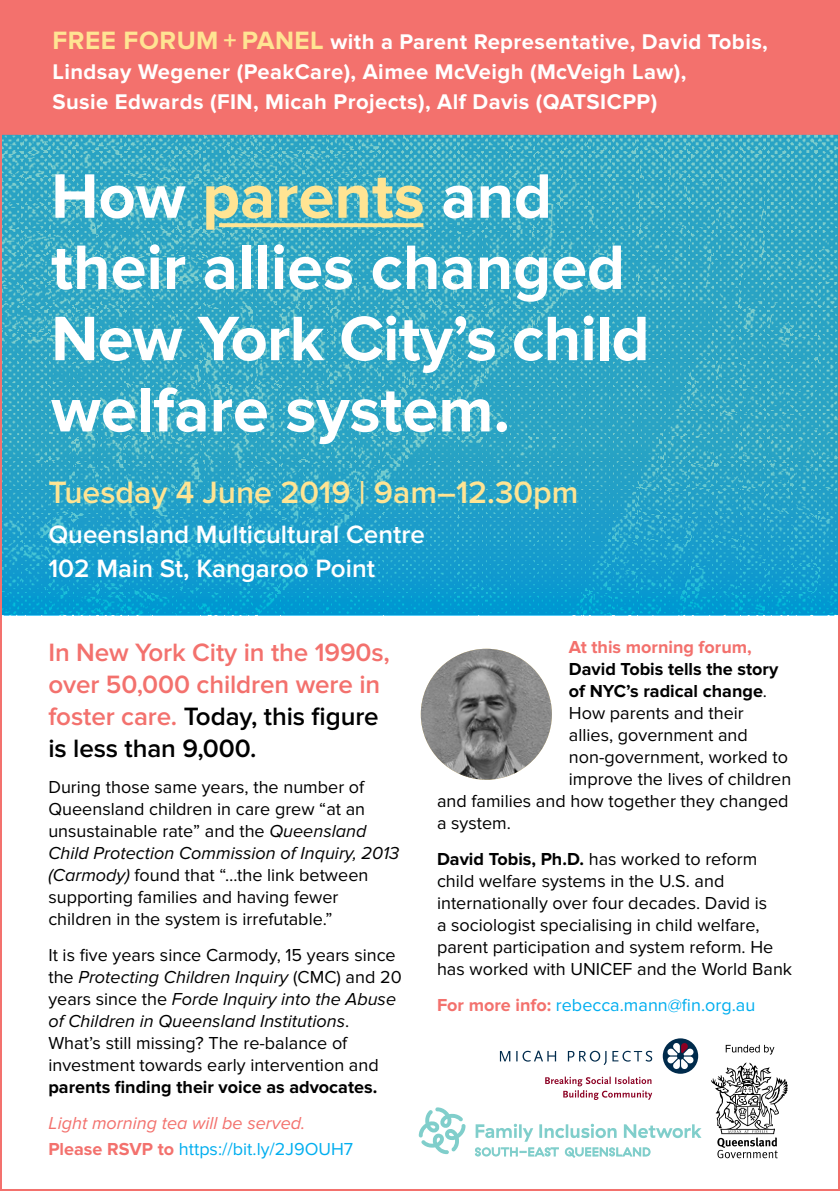
<style>
.page{position:relative;width:840px;height:1191px;background:#fff}
.page>*{position:absolute;margin:0;border:0;box-sizing:border-box;transform-origin:0 0}
.t1{font:700 65px/71.2px "Proxima Nova";color:#fff}
.t2{font:600 32px "Proxima Nova";color:#ffe493}
.t3{font:600 26px/32px "Proxima Nova";letter-spacing:-.005em;color:#f3716d}
.t4{font:600 26px/34px "Proxima Nova";color:#fff}
.t5{font:700 22px/30px "Proxima Nova";letter-spacing:.02em;color:#fff}
.t6{font:18px/22px "Proxima Nova";color:#000}
.t7{font:italic 18px/26px "Proxima Nova";color:#f3716d}
.t8{font:700 18px "Proxima Nova";color:#000}
.t9{font:18px "Proxima Nova";color:#00aeef}
.t10{font:700 18px "Proxima Nova";color:#f3716d}
.s1{font-size:26px;color:#ffe493}
.s2{color:#ffe493}
.s3{color:#000}
.s4{font-style:italic}
.s5{font-weight:700}
.s6{font-weight:700;font-style:normal}
.s7{font-style:normal;color:#00aeef}
.s8{font-weight:400}
.s9{font-weight:700;color:#f3716d}
</style>
<div class="page">
<img style="left:3px;top:135px;width:833px;height:480px">
<div style="left:1px;top:1px;width:837px;height:133px;background:#f3716d"></div>
<div style="left:0;top:0;width:839px;height:135px;border:2px solid #f3716d"></div>
<svg style="left:219px;top:223px;width:204px;height:4px"></svg>
<svg style="left:499px;top:1050px;width:153px;height:15px"></svg>
<svg style="left:545px;top:1076px;width:107px;height:24px"></svg>
<svg style="left:662px;top:1038px;width:35px;height:35px"></svg>
<svg style="left:666px;top:1042px;width:27px;height:27px"></svg>
<img style="left:420px;top:649px;width:131px;height:130px;border-radius:65px">
<svg style="left:711px;top:1062px;width:76px;height:96px"></svg>
<svg style="left:725px;top:1044px;width:49px;height:10px"></svg>
<svg style="left:475px;top:1147px;width:175px;height:10px"></svg>
<svg style="left:475px;top:1123px;width:226px;height:18px"></svg>
<svg style="left:418px;top:1107px;width:47px;height:47px"></svg>
<p class="t5" style="left:52px;top:27px;width:716px"><span class="s1">FREE FORUM + PANEL</span> with a Parent Representative, David Tobis,<br>Lindsay Wegener (PeakCare), Aimee McVeigh (McVeigh Law),<br>Susie Edwards (FIN, Micah Projects), Alf Davis (QATSICPP)</p>
<p class="t1" style="left:51px;top:162px;width:599px">How <span class="s2">parents</span> and their allies changed<br>New York City’s child welfare system.</p>
<p class="t2" style="left:48px;top:474px;width:531px">Tuesday 4 June 2019 | 9am–12.30pm</p>
<p class="t4" style="left:48px;top:518px;width:378px">Queensland Multicultural Centre<br>102 Main St, Kangaroo Point</p>
<p class="t3" style="left:48px;top:636px;width:343px">In New York City in the 1990s, over 50,000 children were in foster care. <span class="s3">Today, this figure is less than 9,000.</span></p>
<p class="t6" style="left:48px;top:776px;width:352px">During those same years, the number of Queensland children in care grew “at an unsustainable rate” and the <span class="s4">Queensland Child Protection Commission of Inquiry, 2013 (Carmody)</span> found that “…the link between supporting families and having fewer children in the system is irrefutable.”</p>
<p class="t6" style="left:48px;top:944px;width:354px">It is five years since Carmody, 15 years since the <span class="s4">Protecting Children Inquiry</span> (CMC) and 20 years since the <span class="s4">Forde Inquiry into the Abuse of Children in Queensland Institutions</span>.<br>What’s still missing? The re-balance of investment towards early intervention and <span class="s5">parents finding their voice as advocates.</span></p>
<p class="t7" style="left:48px;top:1110px;width:306px">Light morning tea will be served.<br><span class="s6">Please RSVP to</span> <span class="s7">https://bit.ly/2J9OUH7</span></p>
<p class="t10" style="left:568px;top:636px;width:184px">At this morning forum,</p>
<p class="t8" style="left:568px;top:658px;width:211px">David Tobis tells the story</p>
<p class="t8" style="left:568px;top:680px;width:199px">of NYC’s radical change<span class="s8">.</span></p>
<p class="t6" style="left:568px;top:702px;width:176px">How parents and their</p>
<p class="t6" style="left:568px;top:724px;width:180px">allies, government and</p>
<p class="t6" style="left:568px;top:746px;width:221px">non-government, worked to</p>
<p class="t6" style="left:568px;top:768px;width:224px">improve the lives of children</p>
<p class="t6" style="left:437px;top:790px;width:353px">and families and how together they changed</p>
<p class="t6" style="left:437px;top:812px;width:75px">a system.</p>
<p class="t6" style="left:437px;top:848px;width:356px"><span class="s5">David Tobis, Ph.D.</span> has worked to reform child welfare systems in the U.S. and internationally over four decades. David is<br>a sociologist specialising in child welfare, parent participation and system reform. He has worked with UNICEF and the World Bank</p>
<p class="t9" style="left:437px;top:994px;width:319px"><span class="s9">For more info:</span> rebecca.mann@fin.org.au</p>
</div>
